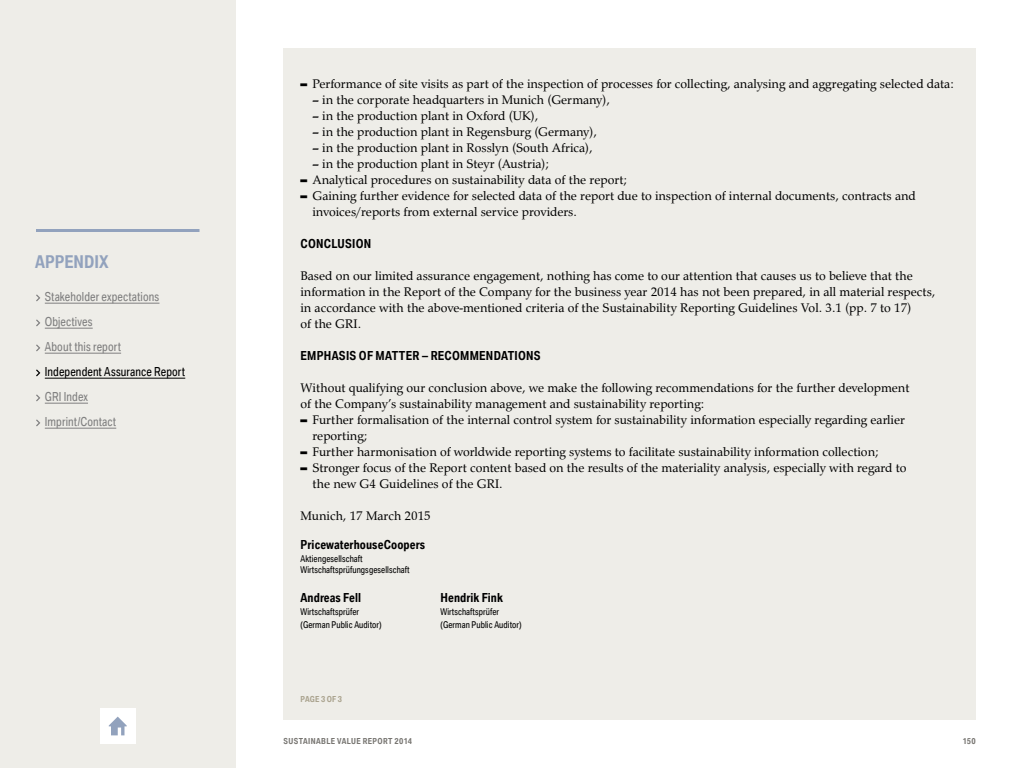
<style>
.page{position:relative;width:1024px;height:768px;background:#fff}
.page>*{position:absolute;margin:0;border:0;box-sizing:border-box;transform-origin:0 0}
.t1{font:700 17px "BMW Group Condensed";letter-spacing:-.01em;color:#92a2bd}
.t2{font:12.5px/16px "BMW Group Serif";color:#000}
.t3{font:700 12px "BMW Group Condensed";color:#000}
.t4{font:12px/25px "BMW Group Condensed";color:#808080}
.t5{font:12px "BMW Group Condensed";color:#000}
.t6{font:9px/11px "BMW Group Condensed";color:#000}
.t7{font:700 8px "BMW Group Condensed";letter-spacing:.04em;color:#777571}
.t8{font:700 8px "BMW Group Condensed";letter-spacing:.015em;color:#aaa38e}
.s1{font-family:"BMW Group Condensed";font-weight:700;font-size:25px}
.s2{font-weight:700}
</style>
<div class="page">
<div style="left:0;top:0;width:236px;height:768px;background:#eeede8"></div>
<div style="left:284px;top:48px;width:692px;height:672px;background:#eeede8"></div>
<hr style="left:36px;top:229px;width:164px;height:3px;background:#92a2bd">
<div style="left:100px;top:708px;width:36px;height:36px;background:#fff"></div>
<svg style="left:109px;top:717px;width:18px;height:18px"></svg>
<hr style="left:45px;top:303px;width:114px;height:1px;background:#808080">
<hr style="left:45px;top:328px;width:48px;height:1px;background:#808080">
<hr style="left:45px;top:353px;width:76px;height:1px;background:#808080">
<hr style="left:45px;top:378px;width:140px;height:1px;background:#000">
<hr style="left:45px;top:403px;width:43px;height:1px;background:#808080">
<hr style="left:45px;top:428px;width:71px;height:1px;background:#808080">
<svg style="left:36px;top:294px;width:4px;height:7px"></svg>
<svg style="left:36px;top:319px;width:4px;height:7px"></svg>
<svg style="left:36px;top:344px;width:4px;height:7px"></svg>
<svg style="left:36px;top:369px;width:4px;height:7px"></svg>
<svg style="left:36px;top:394px;width:4px;height:7px"></svg>
<svg style="left:36px;top:419px;width:4px;height:7px"></svg>
<h1 class="t1" style="left:35px;top:251px;width:75px">APPENDIX</h1>
<p class="t4" style="left:45px;top:284px;width:116px">Stakeholder expectations<br>Objectives<br>About this report</p>
<p class="t5" style="left:45px;top:364px;width:142px">Independent Assurance Report</p>
<p class="t4" style="left:45px;top:384px;width:73px">GRI Index<br>Imprint/Contact</p>
<p class="t2" style="left:300px;top:75px;width:655px"><span class="s1">–</span> Performance of site visits as part of the inspection of processes for collecting, analysing and aggregating selected data:</p>
<p class="t2" style="left:313px;top:91px;width:299px"><span class="s2">–</span> in the corporate headquarters in Munich (Germany),</p>
<p class="t2" style="left:313px;top:107px;width:227px"><span class="s2">–</span> in the production plant in Oxford (UK),</p>
<p class="t2" style="left:313px;top:123px;width:286px"><span class="s2">–</span> in the production plant in Regensburg (Germany),</p>
<p class="t2" style="left:313px;top:139px;width:282px"><span class="s2">–</span> in the production plant in Rosslyn (South Africa),</p>
<p class="t2" style="left:313px;top:155px;width:238px"><span class="s2">–</span> in the production plant in Steyr (Austria);</p>
<p class="t2" style="left:300px;top:171px;width:328px"><span class="s1">–</span> Analytical procedures on sustainability data of the report;</p>
<p class="t2" style="left:313px;top:187px;width:605px;text-indent:-12px"><span class="s1">–</span> Gaining further evidence for selected data of the report due to inspection of internal documents, contracts and invoices/reports from external service providers.</p>
<p class="t3" style="left:300px;top:236px;width:72px">CONCLUSION</p>
<p class="t2" style="left:300px;top:267px;width:636px">Based on our limited assurance engagement, nothing has come to our attention that causes us to believe that the information in the Report of the Company for the business year 2014 has not been prepared, in all material respects, in accordance with the above-mentioned criteria of the Sustainability Reporting Guidelines Vol. 3.1 (pp. 7 to 17)<br>of the GRI.</p>
<p class="t3" style="left:300px;top:348px;width:242px">EMPHASIS OF MATTER – RECOMMENDATIONS</p>
<p class="t2" style="left:300px;top:379px;width:610px">Without qualifying our conclusion above, we make the following recommendations for the further development of the Company’s sustainability management and sustainability reporting:</p>
<p class="t2" style="left:313px;top:411px;width:594px;text-indent:-12px"><span class="s1">–</span> Further formalisation of the internal control system for sustainability information especially regarding earlier reporting;</p>
<p class="t2" style="left:300px;top:443px;width:580px"><span class="s1">–</span> Further harmonisation of worldwide reporting systems to facilitate sustainability information collection;</p>
<p class="t2" style="left:313px;top:459px;width:595px;text-indent:-12px"><span class="s1">–</span> Stronger focus of the Report content based on the results of the materiality analysis, especially with regard to the new G4 Guidelines of the GRI.</p>
<p class="t2" style="left:301px;top:507px;width:132px">Munich, 17 March 2015</p>
<p class="t3" style="left:300px;top:537px;width:126px">PricewaterhouseCoopers</p>
<p class="t6" style="left:300px;top:553px;width:111px">Aktiengesellschaft<br>Wirtschaftsprüfungsgesellschaft</p>
<p class="t3" style="left:300px;top:590px;width:62px">Andreas Fell</p>
<p class="t3" style="left:441px;top:590px;width:64px">Hendrik Fink</p>
<p class="t6" style="left:300px;top:606px;width:60px">Wirtschaftsprüfer</p>
<p class="t6" style="left:441px;top:606px;width:60px">Wirtschaftsprüfer</p>
<p class="t6" style="left:301px;top:619px;width:83px">(German Public Auditor)</p>
<p class="t6" style="left:441px;top:619px;width:83px">(German Public Auditor)</p>
<p class="t8" style="left:300px;top:694px;width:43px">PAGE 3 OF 3</p>
<p class="t7" style="left:284px;top:736px;width:130px">SUSTAINABLE VALUE REPORT 2014</p>
<p class="t7" style="left:963px;top:736px;width:15px">150</p>
</div>
